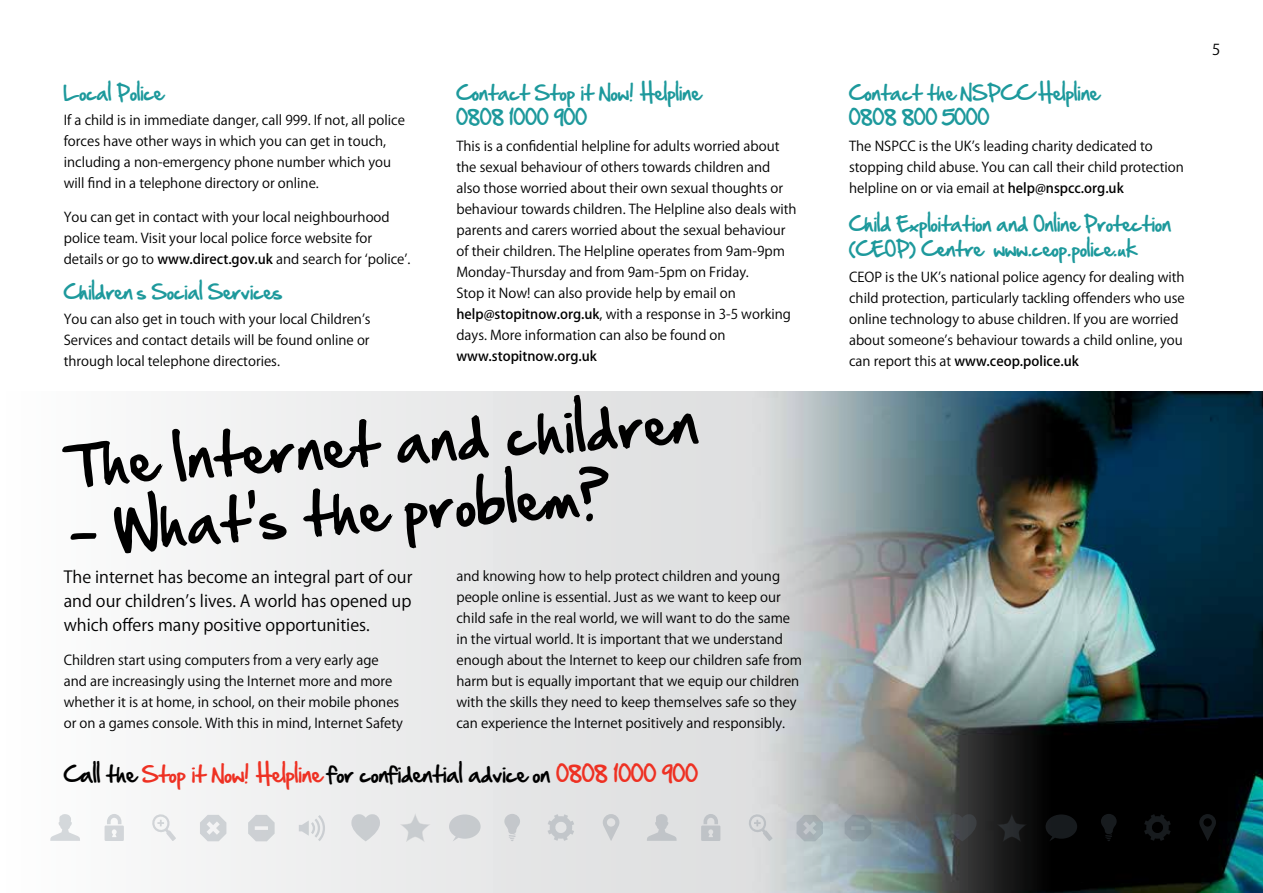
<style>
.page{position:relative;width:1263px;height:893px;background:#fff}
.page>*{position:absolute;margin:0;border:0;box-sizing:border-box;transform-origin:0 0}
.t1{font:51px "Hand Of Sean";color:#000}
.t2{font:19.5px "Hand Of Sean";color:#000}
.t3{font:18px/25.5px "Hand Of Sean";color:#1d999c}
.t4{font:16.5px/24px "Koz Go Pro";color:#000;text-align:justify}
.t5{font:15px "Koz Go Pro";color:#000}
.t6{font:13.5px/21px "Koz Go Pro";color:#000}
.t7{font:500 13.5px "Koz Go Pro";color:#000}
.s1{font-weight:500}
.s2{color:#ee3123}
</style>
<div class="page">
<div style="left:0;top:391px;width:1263px;height:502px;background:#f1f2f2"></div>
<img style="left:493px;top:391px;width:770px;height:502px">
<svg style="left:50px;top:814px;width:30px;height:27px"></svg>
<svg style="left:105px;top:814px;width:19px;height:27px"></svg>
<svg style="left:152px;top:814px;width:24px;height:27px"></svg>
<svg style="left:351px;top:814px;width:29px;height:27px"></svg>
<svg style="left:400px;top:813px;width:31px;height:29px"></svg>
<svg style="left:449px;top:814px;width:32px;height:27px"></svg>
<svg style="left:200px;top:815px;width:26px;height:26px"></svg>
<svg style="left:248px;top:815px;width:27px;height:26px"></svg>
<svg style="left:299px;top:815px;width:26px;height:26px"></svg>
<svg style="left:504px;top:814px;width:16px;height:27px"></svg>
<svg style="left:547px;top:814px;width:27px;height:27px"></svg>
<svg style="left:603px;top:814px;width:16px;height:27px"></svg>
<svg style="left:647px;top:814px;width:30px;height:27px"></svg>
<svg style="left:701px;top:814px;width:19px;height:27px"></svg>
<svg style="left:748px;top:814px;width:24px;height:27px"></svg>
<svg style="left:948px;top:814px;width:28px;height:27px"></svg>
<svg style="left:996px;top:813px;width:31px;height:29px"></svg>
<svg style="left:1045px;top:814px;width:32px;height:27px"></svg>
<svg style="left:796px;top:815px;width:27px;height:26px"></svg>
<svg style="left:845px;top:815px;width:26px;height:26px"></svg>
<svg style="left:895px;top:815px;width:27px;height:26px"></svg>
<svg style="left:1101px;top:814px;width:16px;height:27px"></svg>
<svg style="left:1144px;top:814px;width:27px;height:27px"></svg>
<svg style="left:1199px;top:814px;width:17px;height:27px"></svg>
<h3 class="t3" style="left:64px;top:80px;width:101px">Local Police</h3>
<p class="t6" style="left:64px;top:110px;width:343px">If a child is in immediate danger, call 999. If not, all police forces have other ways in which you can get in touch, including a non-emergency phone number which you will find in a telephone directory or online.</p>
<p class="t6" style="left:64px;top:207px;width:348px">You can get in contact with your local neighbourhood police team. Visit your local police force website for details or go to <span class="s1">www.direct.gov.uk</span> and search for ‘police’.</p>
<h3 class="t3" style="left:64px;top:279px;width:220px">Children’s Social Services</h3>
<p class="t6" style="left:64px;top:309px;width:308px;text-align:justify">You can also get in touch with your local Children’s Services and contact details will be found online or through local telephone directories.</p>
<h3 class="t3" style="left:456px;top:80px;width:246px">Contact Stop it Now! Helpline<br>0808 1000 900</h3>
<p class="t6" style="left:456px;top:136px;width:342px">This is a confidential helpline for adults worried about the sexual behaviour of others towards children and also those worried about their own sexual thoughts or behaviour towards children. The Helpline also deals with parents and carers worried about the sexual behaviour of their children. The Helpline operates from 9am-9pm Monday-Thursday and from 9am-5pm on Friday.<br>Stop it Now! can also provide help by email on <span class="s1">help@stopitnow.org.uk</span>, with a response in 3-5 working days. More information can also be found on</p>
<p class="t7" style="left:456px;top:347px;width:142px">www.stopitnow.org.uk</p>
<h1 class="t1" style="left:62px;top:420px;width:635px;rotate:-4deg">The Internet and children</h1>
<h1 class="t1" style="left:67px;top:486px;width:543px;rotate:-4deg">- What's the problem?</h1>
<p class="t4" style="left:64px;top:566px;width:350px">The internet has become an integral part of our and our children’s lives. A world has opened up which offers many positive opportunities.</p>
<p class="t6" style="left:64px;top:650px;width:341px">Children start using computers from a very early age and are increasingly using the Internet more and more whether it is at home, in school, on their mobile phones or on a games console. With this in mind, Internet Safety</p>
<p class="t6" style="left:456px;top:566px;width:347px">and knowing how to help protect children and young people online is essential. Just as we want to keep our child safe in the real world, we will want to do the same in the virtual world. It is important that we understand enough about the Internet to keep our children safe from harm but is equally important that we equip our children with the skills they need to keep themselves safe so they can experience the Internet positively and responsibly.</p>
<h2 class="t2" style="left:64px;top:756px;width:636px">Call the <span class="s2">Stop it Now! Helpline</span> for confidential advice on <span class="s2">0808 1000 900</span></h2>
<h3 class="t3" style="left:849px;top:80px;width:251px">Contact the NSPCC Helpline<br>0808 800 5000</h3>
<p class="t6" style="left:849px;top:136px;width:336px">The NSPCC is the UK’s leading charity dedicated to stopping child abuse. You can call their child protection helpline on or via email at <span class="s1">help@nspcc.org.uk</span></p>
<h3 class="t3" style="left:849px;top:211px;width:324px">Child Exploitation and Online Protection (CEOP) Centre www.ceop.police.uk</h3>
<p class="t6" style="left:849px;top:267px;width:337px">CEOP is the UK’s national police agency for dealing with child protection, particularly tackling offenders who use online technology to abuse children. If you are worried about someone’s behaviour towards a child online, you can report this at <span class="s1">www.ceop.police.uk</span></p>
<p class="t5" style="left:1212px;top:39px;width:10px">5</p>
</div>
